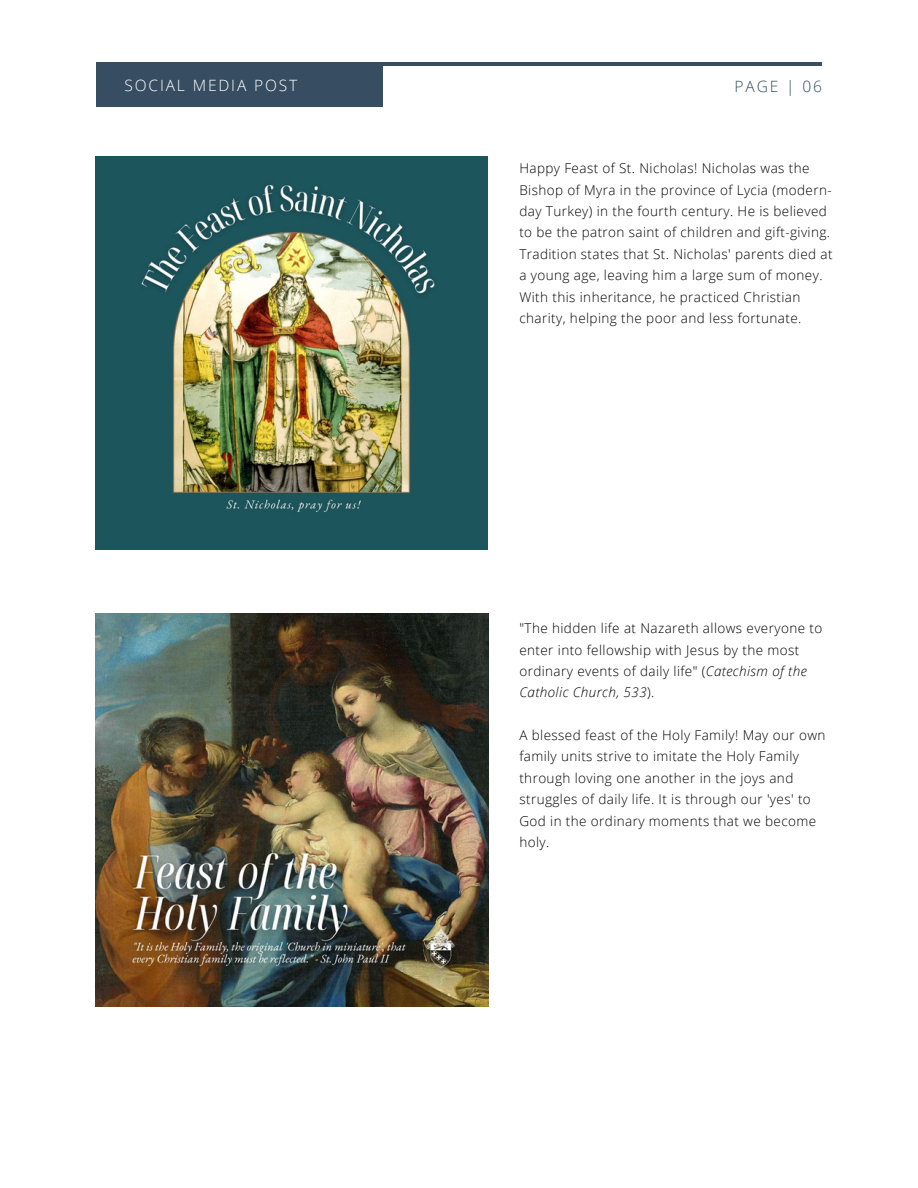
<style>
.page{position:relative;width:918px;height:1188px;background:#fff}
.page>*{position:absolute;margin:0;border:0;box-sizing:border-box;transform-origin:0 0}
.t1{font:300 15.6px "Open Sans";letter-spacing:.12em;color:#fff}
.t2{font:300 15.6px "Open Sans";letter-spacing:.12em;color:#364d62}
.t3{font:300 13.5px/21.3px "Open Sans";letter-spacing:.03em;color:#000}
.s1{font-style:italic}
</style>
<div class="page">
<div style="left:95px;top:963px;width:100px;height:9px;background:#373026"></div>
<hr style="left:96px;top:62px;width:726px;height:4px;background:#364d62">
<div style="left:96px;top:62px;width:287px;height:44px;background:#364d62"></div>
<img style="left:95px;top:157px;width:393px;height:393px">
<img style="left:96px;top:614px;width:393px;height:392px">
<p class="t1" style="left:124px;top:74px;width:174px">SOCIAL MEDIA POST</p>
<p class="t2" style="left:735px;top:75px;width:89px">PAGE | 06</p>
<p class="t3" style="left:519px;top:157px;width:315px">Happy Feast of St. Nicholas! Nicholas was the Bishop of Myra in the province of Lycia (modern&shy;day Turkey) in the fourth century. He is believed to be the patron saint of children and gift-giving.<br>Tradition states that St. Nicholas' parents died at a young age, leaving him a large sum of money.<br>With this inheritance, he practiced Christian charity, helping the poor and less fortunate.</p>
<p class="t3" style="left:519px;top:617px;width:304px">"The hidden life at Nazareth allows everyone to enter into fellowship with Jesus by the most ordinary events of daily life" (<span class="s1">Catechism of the Catholic Church, 533</span>).</p>
<p class="t3" style="left:519px;top:724px;width:308px">A blessed feast of the Holy Family! May our own family units strive to imitate the Holy Family through loving one another in the joys and struggles of daily life. It is through our 'yes' to God in the ordinary moments that we become holy.</p>
</div>
